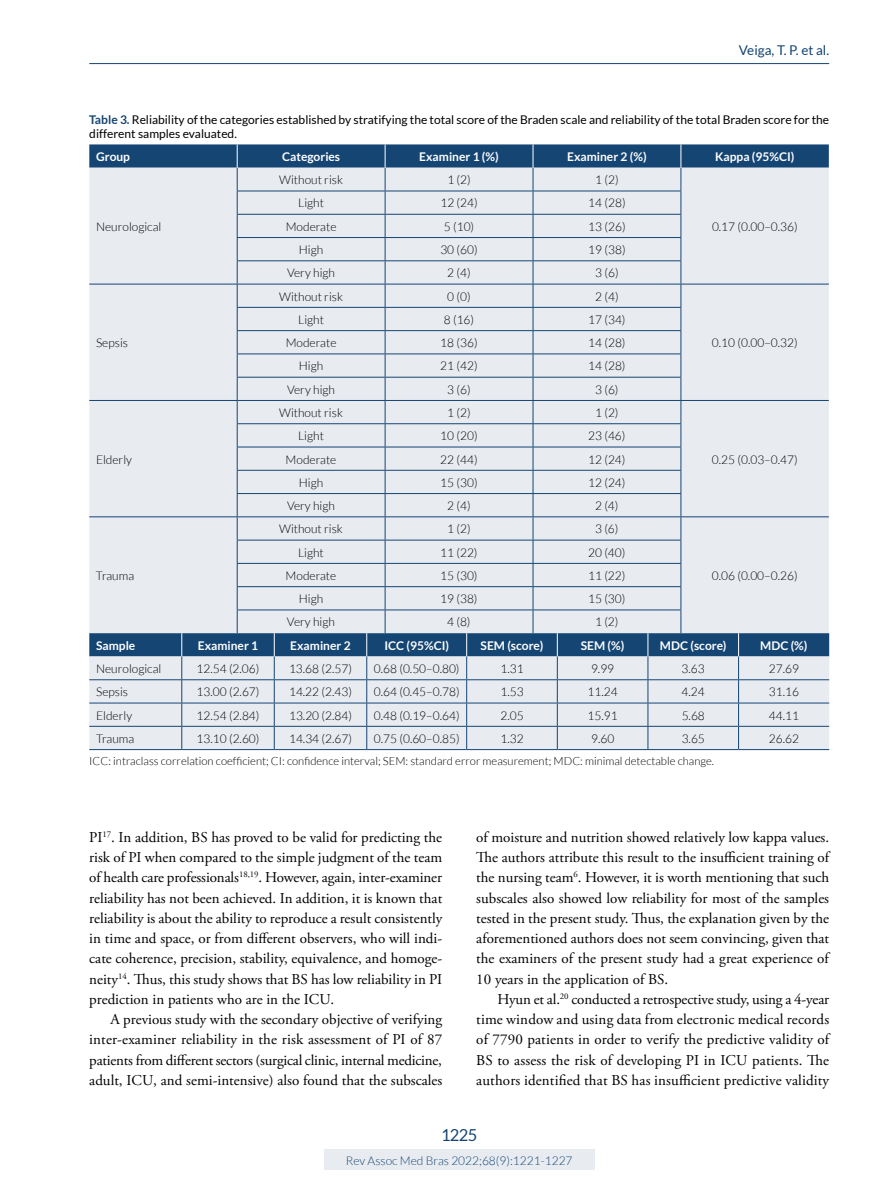
<style>
.page{position:relative;width:893px;height:1191px;background:#fff}
.page>*{position:absolute;margin:0;border:0;box-sizing:border-box;transform-origin:0 0}
.t1{font:16.5px "Lato";color:#154573}
.t2{font:15px/20.2px "Adobe Garamond Pro";color:#000;text-align:justify}
.t3{font:13.5px "Lato";color:#154573}
.t4{font:300 12px "Lato";color:#000}
.t5{font:12px/14.4px "Lato";color:#000}
.t6{font:700 12px "Lato";color:#fff}
.t7{font:300 12px "Lato";color:#154573}
.t8{font:300 11.25px "Lato";color:#000}
.s1{font-weight:700;color:#154573}
</style>
<div class="page">
<hr style="left:89px;top:63px;width:740px;height:1px;background:#154573">
<div style="left:324px;top:1149px;width:270px;height:21px;background:#e8ecf1"></div>
<svg style="left:89px;top:144px;width:740px;height:605px;background:#c1cdd9"></svg>
<hr style="left:89px;top:749px;width:93px;height:1px;background:#154573">
<hr style="left:182px;top:749px;width:92px;height:1px;background:#154573">
<hr style="left:274px;top:749px;width:93px;height:1px;background:#154573">
<hr style="left:367px;top:749px;width:100px;height:1px;background:#154573">
<hr style="left:467px;top:749px;width:90px;height:1px;background:#154573">
<hr style="left:557px;top:749px;width:91px;height:1px;background:#154573">
<hr style="left:648px;top:749px;width:91px;height:1px;background:#154573">
<hr style="left:739px;top:749px;width:90px;height:1px;background:#154573">
<p class="t3" style="left:739px;top:43px;width:92px">Veiga, T. P. et al.</p>
<p class="t5" style="left:89px;top:112px;width:741px"><span class="s1">Table 3.</span> Reliability of the categories established by stratifying the total score of the Braden scale and reliability of the total Braden score for the different samples evaluated.</p>
<p class="t6" style="left:96px;top:150px;width:35px">Group</p>
<p class="t6" style="left:282px;top:150px;width:60px">Categories</p>
<p class="t6" style="left:419px;top:150px;width:81px">Examiner 1 (%)</p>
<p class="t6" style="left:567px;top:150px;width:81px">Examiner 2 (%)</p>
<p class="t6" style="left:715px;top:150px;width:81px">Kappa (95%CI)</p>
<p class="t4" style="left:279px;top:173px;width:65px">Without risk</p>
<p class="t4" style="left:447px;top:173px;width:25px">1 (2)</p>
<p class="t4" style="left:595px;top:173px;width:25px">1 (2)</p>
<p class="t4" style="left:96px;top:220px;width:67px">Neurological</p>
<p class="t4" style="left:298px;top:197px;width:27px">Light</p>
<p class="t4" style="left:440px;top:197px;width:39px">12 (24)</p>
<p class="t4" style="left:588px;top:197px;width:39px">14 (28)</p>
<p class="t4" style="left:286px;top:220px;width:52px">Moderate</p>
<p class="t4" style="left:444px;top:220px;width:32px">5 (10)</p>
<p class="t4" style="left:588px;top:220px;width:39px">13 (26)</p>
<p class="t4" style="left:299px;top:243px;width:26px">High</p>
<p class="t4" style="left:440px;top:243px;width:39px">30 (60)</p>
<p class="t4" style="left:588px;top:243px;width:39px">19 (38)</p>
<p class="t4" style="left:287px;top:266px;width:50px">Very high</p>
<p class="t4" style="left:447px;top:266px;width:25px">2 (4)</p>
<p class="t4" style="left:595px;top:266px;width:25px">3 (6)</p>
<p class="t4" style="left:712px;top:220px;width:87px">0.17 (0.00–0.36)</p>
<p class="t4" style="left:279px;top:290px;width:65px">Without risk</p>
<p class="t4" style="left:447px;top:290px;width:25px">0 (0)</p>
<p class="t4" style="left:595px;top:290px;width:25px">2 (4)</p>
<p class="t4" style="left:96px;top:336px;width:33px">Sepsis</p>
<p class="t4" style="left:298px;top:313px;width:27px">Light</p>
<p class="t4" style="left:444px;top:313px;width:32px">8 (16)</p>
<p class="t4" style="left:588px;top:313px;width:39px">17 (34)</p>
<p class="t4" style="left:286px;top:336px;width:52px">Moderate</p>
<p class="t4" style="left:440px;top:336px;width:39px">18 (36)</p>
<p class="t4" style="left:588px;top:336px;width:39px">14 (28)</p>
<p class="t4" style="left:299px;top:360px;width:26px">High</p>
<p class="t4" style="left:440px;top:360px;width:39px">21 (42)</p>
<p class="t4" style="left:588px;top:360px;width:39px">14 (28)</p>
<p class="t4" style="left:287px;top:383px;width:50px">Very high</p>
<p class="t4" style="left:447px;top:383px;width:25px">3 (6)</p>
<p class="t4" style="left:595px;top:383px;width:25px">3 (6)</p>
<p class="t4" style="left:712px;top:336px;width:87px">0.10 (0.00–0.32)</p>
<p class="t4" style="left:279px;top:406px;width:65px">Without risk</p>
<p class="t4" style="left:447px;top:406px;width:25px">1 (2)</p>
<p class="t4" style="left:595px;top:406px;width:25px">1 (2)</p>
<p class="t4" style="left:96px;top:453px;width:38px">Elderly</p>
<p class="t4" style="left:298px;top:429px;width:27px">Light</p>
<p class="t4" style="left:440px;top:429px;width:39px">10 (20)</p>
<p class="t4" style="left:588px;top:429px;width:39px">23 (46)</p>
<p class="t4" style="left:286px;top:453px;width:52px">Moderate</p>
<p class="t4" style="left:440px;top:453px;width:39px">22 (44)</p>
<p class="t4" style="left:588px;top:453px;width:39px">12 (24)</p>
<p class="t4" style="left:299px;top:476px;width:26px">High</p>
<p class="t4" style="left:440px;top:476px;width:39px">15 (30)</p>
<p class="t4" style="left:588px;top:476px;width:39px">12 (24)</p>
<p class="t4" style="left:287px;top:499px;width:50px">Very high</p>
<p class="t4" style="left:447px;top:499px;width:25px">2 (4)</p>
<p class="t4" style="left:595px;top:499px;width:25px">2 (4)</p>
<p class="t4" style="left:712px;top:453px;width:87px">0.25 (0.03–0.47)</p>
<p class="t4" style="left:279px;top:522px;width:65px">Without risk</p>
<p class="t4" style="left:447px;top:522px;width:25px">1 (2)</p>
<p class="t4" style="left:595px;top:522px;width:25px">3 (6)</p>
<p class="t4" style="left:96px;top:569px;width:40px">Trauma</p>
<p class="t4" style="left:298px;top:546px;width:27px">Light</p>
<p class="t4" style="left:440px;top:546px;width:39px">11 (22)</p>
<p class="t4" style="left:588px;top:546px;width:39px">20 (40)</p>
<p class="t4" style="left:286px;top:569px;width:52px">Moderate</p>
<p class="t4" style="left:440px;top:569px;width:39px">15 (30)</p>
<p class="t4" style="left:588px;top:569px;width:39px">11 (22)</p>
<p class="t4" style="left:299px;top:592px;width:26px">High</p>
<p class="t4" style="left:440px;top:592px;width:39px">19 (38)</p>
<p class="t4" style="left:588px;top:592px;width:39px">15 (30)</p>
<p class="t4" style="left:287px;top:615px;width:50px">Very high</p>
<p class="t4" style="left:447px;top:615px;width:25px">4 (8)</p>
<p class="t4" style="left:595px;top:615px;width:25px">1 (2)</p>
<p class="t4" style="left:712px;top:569px;width:87px">0.06 (0.00–0.26)</p>
<p class="t6" style="left:96px;top:638px;width:41px">Sample</p>
<p class="t6" style="left:198px;top:638px;width:62px">Examiner 1</p>
<p class="t6" style="left:290px;top:638px;width:62px">Examiner 2</p>
<p class="t6" style="left:384px;top:638px;width:66px">ICC (95%CI)</p>
<p class="t6" style="left:481px;top:638px;width:64px">SEM (score)</p>
<p class="t6" style="left:581px;top:638px;width:45px">SEM (%)</p>
<p class="t6" style="left:660px;top:638px;width:68px">MDC (score)</p>
<p class="t6" style="left:760px;top:638px;width:49px">MDC (%)</p>
<p class="t4" style="left:96px;top:662px;width:67px">Neurological</p>
<p class="t4" style="left:197px;top:662px;width:64px">12.54 (2.06)</p>
<p class="t4" style="left:289px;top:662px;width:64px">13.68 (2.57)</p>
<p class="t4" style="left:374px;top:662px;width:87px">0.68 (0.50–0.80)</p>
<p class="t4" style="left:500px;top:662px;width:25px">1.31</p>
<p class="t4" style="left:591px;top:662px;width:25px">9.99</p>
<p class="t4" style="left:682px;top:662px;width:25px">3.63</p>
<p class="t4" style="left:769px;top:662px;width:32px">27.69</p>
<p class="t4" style="left:96px;top:685px;width:33px">Sepsis</p>
<p class="t4" style="left:197px;top:685px;width:64px">13.00 (2.67)</p>
<p class="t4" style="left:289px;top:685px;width:64px">14.22 (2.43)</p>
<p class="t4" style="left:374px;top:685px;width:87px">0.64 (0.45–0.78)</p>
<p class="t4" style="left:500px;top:685px;width:25px">1.53</p>
<p class="t4" style="left:587px;top:685px;width:32px">11.24</p>
<p class="t4" style="left:682px;top:685px;width:25px">4.24</p>
<p class="t4" style="left:769px;top:685px;width:32px">31.16</p>
<p class="t4" style="left:96px;top:709px;width:38px">Elderly</p>
<p class="t4" style="left:197px;top:709px;width:64px">12.54 (2.84)</p>
<p class="t4" style="left:289px;top:709px;width:64px">13.20 (2.84)</p>
<p class="t4" style="left:374px;top:709px;width:87px">0.48 (0.19–0.64)</p>
<p class="t4" style="left:500px;top:709px;width:25px">2.05</p>
<p class="t4" style="left:588px;top:709px;width:32px">15.91</p>
<p class="t4" style="left:682px;top:709px;width:25px">5.68</p>
<p class="t4" style="left:769px;top:709px;width:32px">44.11</p>
<p class="t4" style="left:96px;top:732px;width:40px">Trauma</p>
<p class="t4" style="left:197px;top:732px;width:64px">13.10 (2.60)</p>
<p class="t4" style="left:289px;top:732px;width:64px">14.34 (2.67)</p>
<p class="t4" style="left:374px;top:732px;width:87px">0.75 (0.60–0.85)</p>
<p class="t4" style="left:500px;top:732px;width:25px">1.32</p>
<p class="t4" style="left:591px;top:732px;width:25px">9.60</p>
<p class="t4" style="left:682px;top:732px;width:25px">3.65</p>
<p class="t4" style="left:769px;top:732px;width:32px">26.62</p>
<p class="t8" style="left:89px;top:755px;width:626px">ICC: intraclass correlation coefficient; CI: confidence interval; SEM: standard error measurement; MDC: minimal detectable change.</p>
<p class="t2" style="left:89px;top:827px;width:355px">PI<sup>17</sup>. In addition, BS has proved to be valid for predicting the risk of PI when compared to the simple judgment of the team of health care professionals<sup>18,19</sup>. However, again, inter-examiner reliability has not been achieved. In addition, it is known that reliability is about the ability to reproduce a result consistently in time and space, or from different observers, who will indi&shy;cate coherence, precision, stability, equivalence, and homoge&shy;neity<sup>14</sup>. Thus, this study shows that BS has low reliability in PI prediction in patients who are in the ICU.</p>
<p class="t2" style="left:89px;top:1009px;width:354px;text-indent:21px">A previous study with the secondary objective of verifying inter-examiner reliability in the risk assessment of PI of 87 patients from different sectors (surgical clinic, internal medicine, adult, ICU, and semi-intensive) also found that the subscales</p>
<p class="t2" style="left:476px;top:827px;width:354px">of moisture and nutrition showed relatively low kappa values.<br>The authors attribute this result to the insufficient training of the nursing team<sup>6</sup>. However, it is worth mentioning that such subscales also showed low reliability for most of the samples tested in the present study. Thus, the explanation given by the aforementioned authors does not seem convincing, given that the examiners of the present study had a great experience of 10 years in the application of BS.</p>
<p class="t2" style="left:476px;top:989px;width:354px;text-indent:21px">Hyun et al.<sup>20</sup> conducted a retrospective study, using a 4-year time window and using data from electronic medical records of 7790 patients in order to verify the predictive validity of BS to assess the risk of developing PI in ICU patients. The authors identified that BS has insufficient predictive validity</p>
<p class="t1" style="left:441px;top:1126px;width:38px">1225</p>
<p class="t7" style="left:346px;top:1154px;width:228px">Rev Assoc Med Bras 2022;68(9):1221-1227</p>
</div>
